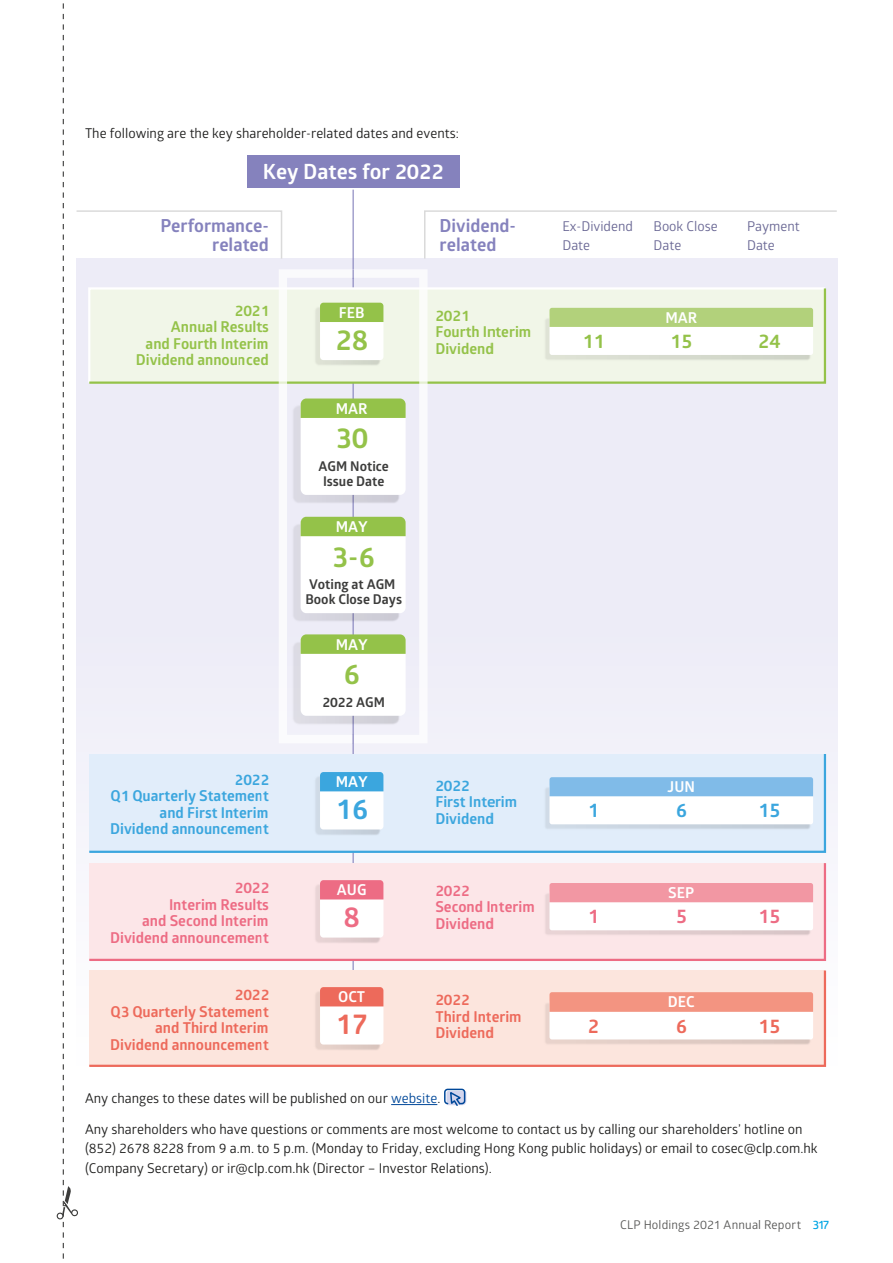
<style>
.page{position:relative;width:893px;height:1263px;background:#fff}
.page>*{position:absolute;margin:0;border:0;box-sizing:border-box;transform-origin:0 0}
.t1{font:700 28.5px "Glober";color:#94c249}
.t2{font:700 28.5px "Glober";color:#3ba6de}
.t3{font:700 28.5px "Glober";color:#ed6a5b}
.t4{font:700 28.5px "Glober";color:#ed6c84}
.t5{font:700 21px "Glober";color:#fff}
.t6{font:700 19.5px "Glober";color:#94c249}
.t7{font:700 19.5px "Glober";color:#3ba6de}
.t8{font:700 19.5px "Glober";color:#ed6c84}
.t9{font:700 19.5px "Glober";color:#ed6a5b}
.t10{font:700 18px/19.5px "Glober";color:#8582bd}
.t11{font:700 15px/16.5px "Glober";color:#3ba6de}
.t12{font:700 15px/16.5px "Glober";color:#ed6a5b}
.t13{font:700 15px/16.5px "Glober";color:#ed6c84}
.t14{font:700 15px/16.5px "Glober";color:#94c249}
.t15{font:700 15px "Glober";color:#fff}
.t16{font:13.5px/19.5px "Glober";color:#1c1c1b}
.t17{font:700 13.5px/15px "Glober";color:#3c3c3b;text-align:center}
.t18{font:13.5px/19.5px "Glober";color:#696794}
.t19{font:12px "Glober";letter-spacing:.015em;color:#575756}
.s1{color:#004899}
.s2{font-weight:600;color:#00a5e4}
</style>
<div class="page">
<hr style="left:391px;top:1104px;width:46px;height:1px;background:#004899">
<svg style="left:446px;top:1091px;width:20px;height:15px"></svg>
<div style="left:444px;top:1089px;width:21px;height:15px;border:2px solid #004899;border-radius:3px"></div>
<div style="left:77px;top:259px;width:761px;height:817px;background:#edecf7"></div>
<hr style="left:353px;top:190px;width:1px;height:79px;background:#8582bd">
<svg style="left:424px;top:210px;width:414px;height:49px"></svg>
<div style="left:434px;top:287px;width:57px;height:97px;background:#f1f6e8"></div>
<div style="left:434px;top:968px;width:57px;height:100px;background:#fce5dd"></div>
<div style="left:434px;top:863px;width:57px;height:99px;background:#fce6e8"></div>
<div style="left:434px;top:754px;width:57px;height:99px;background:#e1edfa"></div>
<div style="left:247px;top:155px;width:212px;height:33px;background:#8582bd"></div>
<img style="left:283px;top:253px;width:151px;height:99px">
<svg style="left:320px;top:303px;width:63px;height:49px;background:#d5e7b8"></svg>
<svg style="left:320px;top:777px;width:63px;height:52px;background:#c8e6f5"></svg>
<img style="left:283px;top:831px;width:151px;height:107px">
<svg style="left:320px;top:880px;width:63px;height:57px;background:#f8cdd5"></svg>
<img style="left:283px;top:938px;width:151px;height:138px">
<svg style="left:320px;top:987px;width:63px;height:57px;background:#f8ccc7"></svg>
<img style="left:491px;top:287px;width:336px;height:97px">
<div style="left:549px;top:315px;width:264px;height:40px;background:#fff;border-radius:2px"></div>
<svg style="left:549px;top:308px;width:264px;height:41px"></svg>
<img style="left:491px;top:754px;width:336px;height:86px">
<div style="left:549px;top:784px;width:264px;height:40px;background:#fff;border-radius:2px"></div>
<svg style="left:549px;top:777px;width:264px;height:41px"></svg>
<img style="left:491px;top:840px;width:347px;height:109px">
<div style="left:549px;top:890px;width:264px;height:40px;background:#fff;border-radius:2px"></div>
<svg style="left:549px;top:883px;width:264px;height:41px"></svg>
<img style="left:491px;top:949px;width:347px;height:127px">
<div style="left:549px;top:999px;width:264px;height:40px;background:#fff;border-radius:2px"></div>
<svg style="left:549px;top:992px;width:264px;height:41px"></svg>
<img style="left:283px;top:352px;width:170px;height:118px">
<div style="left:301px;top:399px;width:105px;height:96px;background:#fff;border-radius:6px"></div>
<div style="left:301px;top:398px;width:105px;height:20px;background:#94c249"></div>
<img style="left:283px;top:674px;width:170px;height:103px">
<div style="left:301px;top:635px;width:105px;height:81px;background:#fff;border-radius:6px"></div>
<img style="left:283px;top:470px;width:144px;height:204px">
<div style="left:301px;top:517px;width:105px;height:96px;background:#fff;border-radius:6px"></div>
<div style="left:301px;top:517px;width:105px;height:19px;background:#94c249"></div>
<svg style="left:57px;top:3px;width:226px;height:1256px"></svg>
<p class="t16" style="left:85px;top:123px;width:375px">The following are the key shareholder-related dates and events:</p>
<h2 class="t5" style="left:263px;top:157px;width:182px">Key Dates for 2022</h2>
<h3 class="t10" style="left:440px;top:215px;width:78px">Dividend&shy;related</h3>
<h3 class="t10" style="left:160px;top:215px;width:110px;text-align:right">Performance&shy;related</h3>
<p class="t18" style="left:562px;top:216px;width:72px">Ex-Dividend<br>Date</p>
<p class="t18" style="left:653px;top:216px;width:66px">Book Close<br>Date</p>
<p class="t18" style="left:747px;top:216px;width:54px">Payment<br>Date</p>
<p class="t14" style="left:136px;top:302px;width:135px;text-align:right">2021<br>Annual Results<br>and Fourth Interim<br>Dividend announced</p>
<p class="t11" style="left:110px;top:771px;width:160px;text-align:right">2022<br>Q1 Quarterly Statement and First Interim<br>Dividend announcement</p>
<p class="t13" style="left:110px;top:879px;width:160px;text-align:right">2022<br>Interim Results<br>and Second Interim<br>Dividend announcement</p>
<p class="t12" style="left:110px;top:986px;width:160px;text-align:right">2022<br>Q3 Quarterly Statement and Third Interim<br>Dividend announcement</p>
<p class="t15" style="left:339px;top:302px;width:27px">FEB</p>
<h1 class="t1" style="left:336px;top:320px;width:34px">28</h1>
<p class="t15" style="left:336px;top:398px;width:33px">MAR</p>
<h1 class="t1" style="left:336px;top:418px;width:34px">30</h1>
<p class="t17" style="left:319px;top:458px;width:72px">AGM Notice<br>Issue Date</p>
<p class="t15" style="left:336px;top:516px;width:34px">MAY</p>
<h1 class="t1" style="left:332px;top:536px;width:44px">3-6</h1>
<p class="t17" style="left:305px;top:577px;width:98px;text-align:left">Voting at AGM<br>Book Close Days</p>
<p class="t15" style="left:336px;top:634px;width:34px">MAY</p>
<h1 class="t1" style="left:344px;top:654px;width:18px">6</h1>
<p class="t17" style="left:322px;top:694px;width:64px">2022 AGM</p>
<p class="t15" style="left:336px;top:771px;width:34px">MAY</p>
<h1 class="t2" style="left:336px;top:789px;width:34px">16</h1>
<p class="t15" style="left:337px;top:879px;width:31px">AUG</p>
<h1 class="t4" style="left:344px;top:897px;width:18px">8</h1>
<p class="t15" style="left:338px;top:986px;width:28px">OCT</p>
<h1 class="t3" style="left:336px;top:1004px;width:34px">17</h1>
<p class="t14" style="left:435px;top:307px;width:97px">2021<br>Fourth Interim<br>Dividend</p>
<p class="t11" style="left:435px;top:777px;width:83px">2022<br>First Interim<br>Dividend</p>
<p class="t13" style="left:435px;top:882px;width:101px">2022<br>Second Interim<br>Dividend</p>
<p class="t12" style="left:435px;top:991px;width:88px">2022<br>Third Interim<br>Dividend</p>
<p class="t15" style="left:665px;top:307px;width:33px">MAR</p>
<h3 class="t6" style="left:582px;top:327px;width:24px">11</h3>
<h3 class="t6" style="left:670px;top:327px;width:24px">15</h3>
<h3 class="t6" style="left:758px;top:327px;width:24px">24</h3>
<p class="t15" style="left:668px;top:776px;width:29px">JUN</p>
<h3 class="t7" style="left:588px;top:797px;width:13px">1</h3>
<h3 class="t7" style="left:676px;top:797px;width:13px">6</h3>
<h3 class="t7" style="left:758px;top:797px;width:24px">15</h3>
<p class="t15" style="left:668px;top:882px;width:27px">SEP</p>
<h3 class="t8" style="left:588px;top:903px;width:13px">1</h3>
<h3 class="t8" style="left:676px;top:903px;width:13px">5</h3>
<h3 class="t8" style="left:758px;top:903px;width:24px">15</h3>
<p class="t15" style="left:668px;top:991px;width:28px">DEC</p>
<h3 class="t9" style="left:588px;top:1012px;width:13px">2</h3>
<h3 class="t9" style="left:676px;top:1012px;width:13px">6</h3>
<h3 class="t9" style="left:758px;top:1012px;width:24px">15</h3>
<p class="t16" style="left:85px;top:1088px;width:357px">Any changes to these dates will be published on our <span class="s1">website</span>.</p>
<p class="t16" style="left:85px;top:1119px;width:734px">Any shareholders who have questions or comments are most welcome to contact us by calling our shareholders’ hotline on (852) 2678 8228 from 9 a.m. to 5 p.m. (Monday to Friday, excluding Hong Kong public holidays) or email to cosec@clp.com.hk (Company Secretary) or ir@clp.com.hk (Director – Investor Relations).</p>
<p class="t19" style="left:620px;top:1217px;width:210px">CLP Holdings 2021 Annual Report <span class="s2">317</span></p>
</div>
